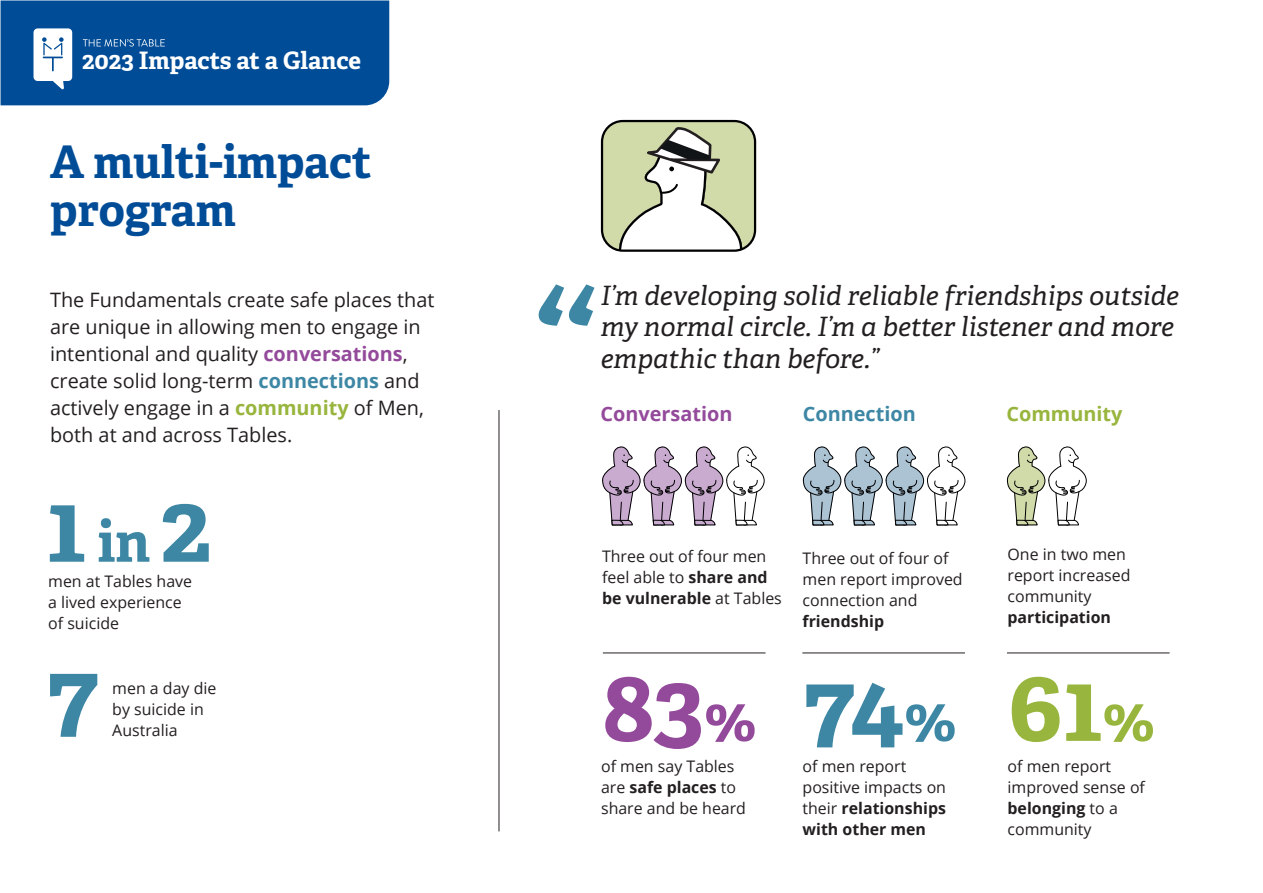
<style>
.page{position:relative;width:1263px;height:893px;background:#fff}
.page>*{position:absolute;margin:0;border:0;box-sizing:border-box;transform-origin:0 0}
.t1{font:700 97.8px "Adelle Basic";color:#3d87a5}
.t2{font:700 97.8px "Adelle Basic";color:#944a9b}
.t3{font:700 97.8px "Adelle Basic";color:#98b53d}
.t4{font:700 45px/48px "Adelle Basic";color:#004c97}
.t5{font:italic 26.55px/31.5px "Adelle Basic";color:#231f20}
.t6{font:700 24px "Adelle Basic";color:#fff}
.t7{font:19.8px/27px "Open Sans";color:#231f20}
.t8{font:700 19.8px "Open Sans";color:#944a9b}
.t9{font:700 19.8px "Open Sans";color:#3d87a5}
.t10{font:700 19.8px "Open Sans";color:#98b53d}
.t11{font:15.9px/21px "Open Sans";color:#231f20}
.t12{font:700 15.9px "Open Sans";color:#231f20}
.s1{font-weight:700;color:#944a9b}
.s2{font-weight:700;color:#3d87a5}
.s3{font-weight:700;color:#98b53d}
.s4{font-size:55.8px}
.s5{font-weight:700}
.s6{font-size:58.8px}
</style>
<div class="page">
<div style="left:1px;top:1px;width:388px;height:104px;background:#004c97"></div>
<svg style="left:539px;top:284px;width:55px;height:42px"></svg>
<hr style="left:499px;top:410px;width:1px;height:421px;background:#231f20">
<svg style="left:1007px;top:446px;width:80px;height:80px"></svg>
<svg style="left:602px;top:446px;width:163px;height:80px"></svg>
<svg style="left:803px;top:446px;width:163px;height:80px"></svg>
<div style="left:602px;top:121px;width:153px;height:130px;background:#d1dbaa;border-radius:21px"></div>
<div style="left:601px;top:120px;width:155px;height:132px;border:2px solid #000001;border-radius:21px"></div>
<svg style="left:618px;top:124px;width:125px;height:128px"></svg>
<hr style="left:603px;top:653px;width:162px;height:1px;background:#231f20">
<hr style="left:802px;top:653px;width:163px;height:1px;background:#231f20">
<hr style="left:1007px;top:653px;width:162px;height:1px;background:#231f20">
<h3 class="t6" style="left:82px;top:46px;width:280px">2023 Impacts at a Glance</h3>
<h2 class="t4" style="left:50px;top:138px;width:323px">A multi-impact program</h2>
<p class="t7" style="left:50px;top:285px;width:386px">The Fundamentals create safe places that are unique in allowing men to engage in intentional and quality <span class="s1">conversations</span>, create solid long-term <span class="s2">connections</span> and actively engage in a <span class="s3">community</span> of Men, both at and across Tables.</p>
<h1 class="t1" style="left:46px;top:465px;width:167px">1<span class="s4">in</span>2</h1>
<p class="t11" style="left:48px;top:570px;width:145px">men at Tables have a lived experience of suicide</p>
<h1 class="t1" style="left:46px;top:633px;width:54px">7</h1>
<p class="t11" style="left:112px;top:677px;width:106px">men a day die by suicide in</p>
<p class="t11" style="left:112px;top:719px;width:67px">Australia</p>
<h3 class="t5" style="left:601px;top:280px;width:580px">I’m developing solid reliable friendships outside my normal circle. I’m a better listener and more empathic than before.”</h3>
<p class="t8" style="left:601px;top:400px;width:133px">Conversation</p>
<p class="t9" style="left:803px;top:400px;width:115px">Connection</p>
<p class="t10" style="left:1006px;top:400px;width:118px">Community</p>
<p class="t11" style="left:602px;top:545px;width:181px">Three out of four men feel able to <span class="s5">share and be vulnerable</span> at Tables</p>
<h1 class="t2" style="left:602px;top:644px;width:156px">83<span class="s6">%</span></h1>
<p class="t11" style="left:601px;top:755px;width:146px">of men say Tables are <span class="s5">safe places</span> to share and be heard</p>
<p class="t11" style="left:802px;top:548px;width:162px">Three out of four of men report improved connection and</p>
<p class="t12" style="left:802px;top:610px;width:83px">friendship</p>
<h1 class="t1" style="left:802px;top:644px;width:155px">74<span class="s6">%</span></h1>
<p class="t11" style="left:802px;top:755px;width:145px">of men report positive impacts on their <span class="s5">relationships with other men</span></p>
<p class="t11" style="left:1007px;top:543px;width:125px">One in two men report increased community</p>
<p class="t12" style="left:1007px;top:606px;width:105px">participation</p>
<h1 class="t3" style="left:1007px;top:644px;width:149px">61<span class="s6">%</span></h1>
<p class="t11" style="left:1007px;top:755px;width:139px">of men report improved sense of <span class="s5">belonging</span> to a community</p>
</div>
